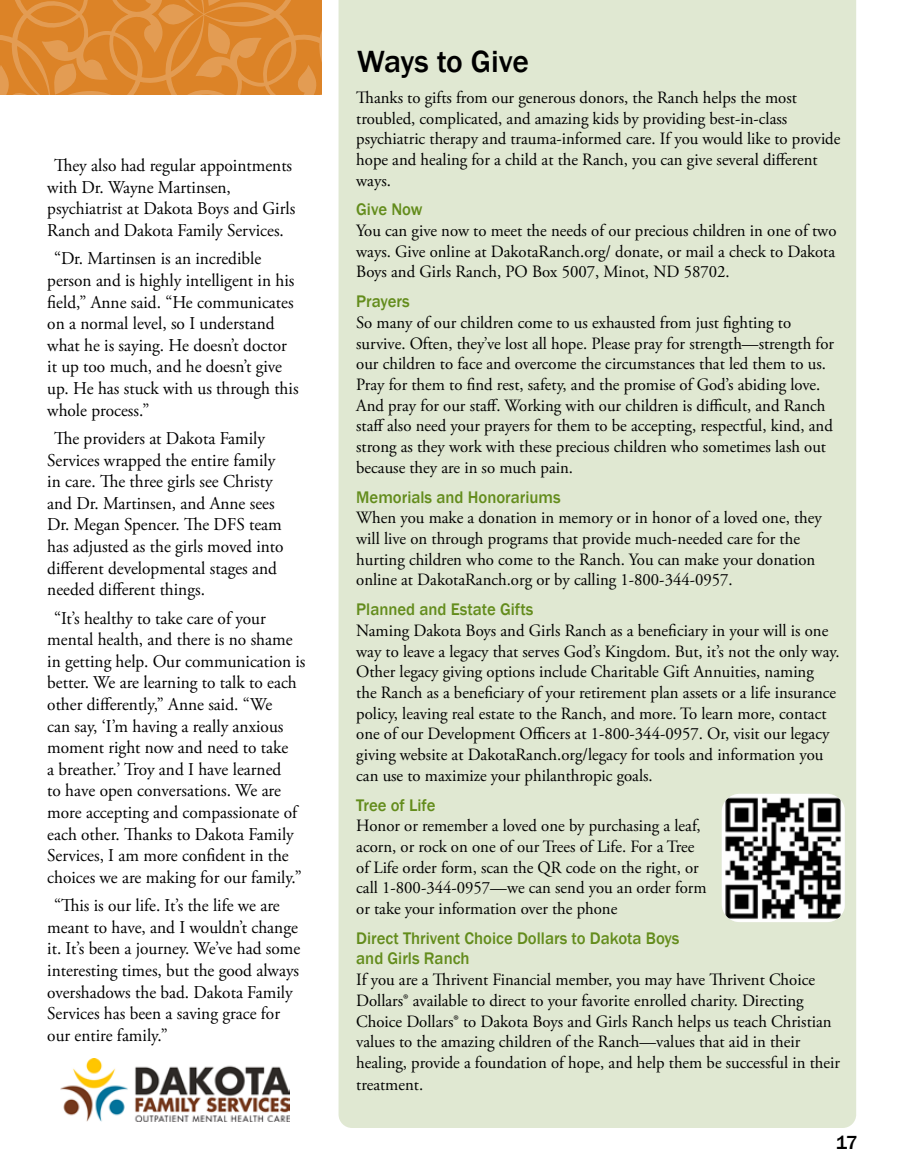
<style>
.page{position:relative;width:905px;height:1175px;background:#fff}
.page>*{position:absolute;margin:0;border:0;box-sizing:border-box;transform-origin:0 0}
.t1{font:500 31.5px "Franklin Gothic";letter-spacing:-.01em;color:#000}
.t2{font:500 19.5px "Franklin Gothic";color:#000}
.t3{font:18px/21.6px "Adobe Garamond Pro";color:#000;scale:.96 1}
.t4{font:17.25px/20.7px "Adobe Garamond Pro";color:#000}
.t5{font:500 17.25px/20.7px "Franklin Gothic";color:#638c1c}
</style>
<div class="page">
<div style="left:338px;top:0;width:518px;height:1128px;background:#e0e8d2"></div>
<img style="left:721px;top:794px;width:123px;height:128px">
<img style="left:60px;top:1058px;width:230px;height:63px">
<svg style="left:0;top:0;width:322px;height:95px;background:#de8b35"></svg>
<p class="t3" style="left:47px;top:155px;width:260px;text-indent:7px">They also had regular appointments with Dr. Wayne Martinsen, psychiatrist at Dakota Boys and Girls Ranch and Dakota Family Services.</p>
<p class="t3" style="left:47px;top:248px;width:263px;text-indent:7px">“Dr. Martinsen is an incredible person and is highly intelligent in his field,” Anne said. “He communicates on a normal level, so I understand what he is saying. He doesn’t doctor it up too much, and he doesn’t give up. He has stuck with us through this whole process.”</p>
<p class="t3" style="left:47px;top:428px;width:248px;text-indent:7px">The providers at Dakota Family<br>Services wrapped the entire family in care. The three girls see Christy and Dr. Martinsen, and Anne sees<br>Dr. Megan Spencer. The DFS team has adjusted as the girls moved into different developmental stages and needed different things.</p>
<p class="t3" style="left:47px;top:607px;width:270px;text-indent:7px">“It’s healthy to take care of your mental health, and there is no shame in getting help. Our communication is better. We are learning to talk to each other differently,” Anne said. “We<br>can say, ‘I’m having a really anxious moment right now and need to take<br>a breather.’ Troy and I have learned<br>to have open conversations. We are more accepting and compassionate of each other. Thanks to Dakota Family Services, I am more confident in the choices we are making for our family.”</p>
<p class="t3" style="left:47px;top:895px;width:265px;text-indent:7px">“This is our life. It’s the life we are meant to have, and I wouldn’t change it. It’s been a journey. We’ve had some interesting times, but the good always overshadows the bad. Dakota Family Services has been a saving grace for our entire family.”</p>
<h1 class="t1" style="left:357px;top:42px;width:173px">Ways to Give</h1>
<p class="t4" style="left:356px;top:88px;width:485px">Thanks to gifts from our generous donors, the Ranch helps the most troubled, complicated, and amazing kids by providing best-in-class psychiatric therapy and trauma-informed care. If you would like to provide hope and healing for a child at the Ranch, you can give several different ways.</p>
<p class="t5" style="left:356px;top:199px;width:68px">Give Now</p>
<p class="t4" style="left:356px;top:221px;width:481px;text-align:justify">You can give now to meet the needs of our precious children in one of two ways. Give online at DakotaRanch.org/ donate, or mail a check to Dakota Boys and Girls Ranch, PO Box 5007, Minot, ND 58702.</p>
<p class="t5" style="left:356px;top:291px;width:55px">Prayers</p>
<p class="t4" style="left:356px;top:313px;width:479px">So many of our children come to us exhausted from just fighting to survive. Often, they’ve lost all hope. Please pray for strength—strength for our children to face and overcome the circumstances that led them to us.<br>Pray for them to find rest, safety, and the promise of God’s abiding love.<br>And pray for our staff. Working with our children is difficult, and Ranch staff also need your prayers for them to be accepting, respectful, kind, and strong as they work with these precious children who sometimes lash out because they are in so much pain.</p>
<p class="t5" style="left:356px;top:486px;width:206px">Memorials and Honorariums</p>
<p class="t4" style="left:356px;top:508px;width:467px">When you make a donation in memory or in honor of a loved one, they will live on through programs that provide much-needed care for the hurting children who come to the Ranch. You can make your donation online at DakotaRanch.org or by calling 1-800-344-0957.</p>
<p class="t5" style="left:356px;top:599px;width:179px">Planned and Estate Gifts</p>
<p class="t4" style="left:356px;top:620px;width:485px">Naming Dakota Boys and Girls Ranch as a beneficiary in your will is one way to leave a legacy that serves God’s Kingdom. But, it’s not the only way.<br>Other legacy giving options include Charitable Gift Annuities, naming<br>the Ranch as a beneficiary of your retirement plan assets or a life insurance policy, leaving real estate to the Ranch, and more. To learn more, contact one of our Development Officers at 1-800-344-0957. Or, visit our legacy giving website at DakotaRanch.org/legacy for tools and information you can use to maximize your philanthropic goals.</p>
<p class="t5" style="left:356px;top:794px;width:81px">Tree of Life</p>
<p class="t4" style="left:356px;top:816px;width:352px">Honor or remember a loved one by purchasing a leaf, acorn, or rock on one of our Trees of Life. For a Tree of Life order form, scan the QR code on the right, or call 1-800-344-0957—we can send you an order form or take your information over the phone</p>
<p class="t5" style="left:356px;top:927px;width:325px">Direct Thrivent Choice Dollars to Dakota Boys and Girls Ranch</p>
<p class="t4" style="left:356px;top:970px;width:485px">If you are a Thrivent Financial member, you may have Thrivent Choice Dollars® available to direct to your favorite enrolled charity. Directing Choice Dollars® to Dakota Boys and Girls Ranch helps us teach Christian values to the amazing children of the Ranch—values that aid in their healing, provide a foundation of hope, and help them be successful in their treatment.</p>
<p class="t2" style="left:836px;top:1130px;width:23px">17</p>
</div>
